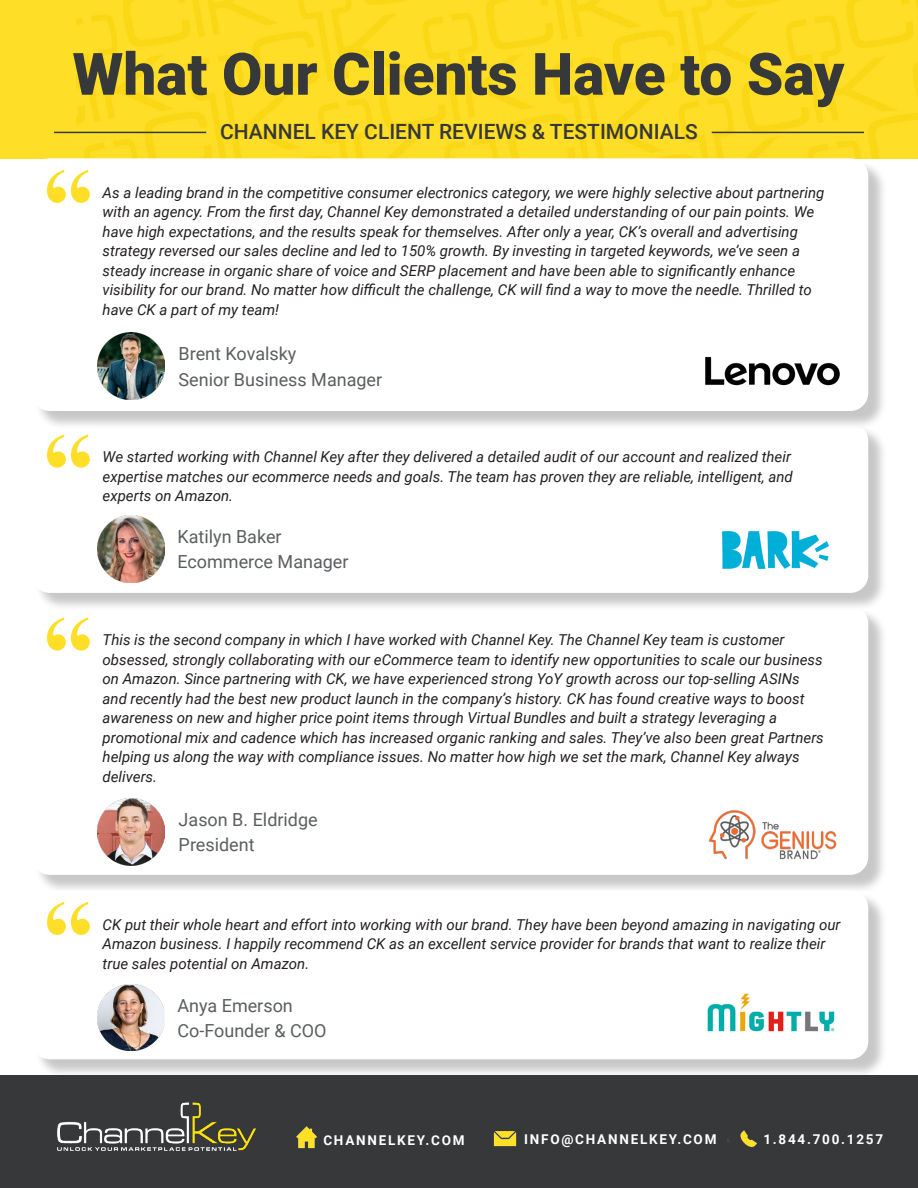
<style>
.page{position:relative;width:918px;height:1188px;background:#fff}
.page>*{position:absolute;margin:0;border:0;box-sizing:border-box;transform-origin:0 0}
.t1{font:700 102px "Times New Roman";color:#ffde28}
.t2{font:900 58.5px "Roboto";color:#363839}
.t3{font:500 21px "Roboto";color:#363839}
.t4{font:18px "Roboto";color:#5b5e5f}
.t5{font:italic 15px/19.5px "Roboto";color:#231f20}
.t6{font:700 13.5px "Roboto";letter-spacing:.13em;color:#fff}
</style>
<div class="page">
<svg style="left:0;top:0;width:918px;height:158px;background:#fcdc23"></svg>
<div style="left:0;top:1076px;width:918px;height:112px;background:#363839"></div>
<img style="left:57px;top:1102px;width:195px;height:49px">
<img style="left:252px;top:1126px;width:65px;height:23px">
<img style="left:493px;top:1131px;width:24px;height:16px">
<img style="left:727px;top:1130px;width:30px;height:18px">
<div style="left:34px;top:608px;width:853px;height:285px;background:#231f20;opacity:.25"></div>
<div style="left:32px;top:606px;width:836px;height:269px;background:#fff;border-radius:18px"></div>
<img style="left:709px;top:810px;width:128px;height:50px">
<img style="left:97px;top:798px;width:67px;height:68px">
<div style="left:34px;top:425px;width:853px;height:187px;background:#231f20;opacity:.25"></div>
<div style="left:32px;top:423px;width:836px;height:170px;background:#fff;border-radius:18px"></div>
<img style="left:97px;top:515px;width:67px;height:67px">
<img style="left:722px;top:532px;width:106px;height:36px">
<div style="left:34px;top:893px;width:853px;height:185px;background:#231f20;opacity:.25"></div>
<div style="left:32px;top:890px;width:836px;height:169px;background:#fff;border-radius:18px"></div>
<img style="left:97px;top:984px;width:67px;height:67px">
<img style="left:707px;top:993px;width:128px;height:39px">
<div style="left:34px;top:161px;width:853px;height:269px;background:#231f20;opacity:.25"></div>
<div style="left:32px;top:158px;width:836px;height:253px;background:#fff;border-radius:18px"></div>
<img style="left:705px;top:356px;width:135px;height:30px">
<img style="left:97px;top:333px;width:67px;height:67px">
<hr style="left:712px;top:132px;width:152px;height:1px;background:#363839">
<hr style="left:54px;top:132px;width:152px;height:1px;background:#363839">
<p class="t2" style="left:73px;top:33px;width:773px">What Our Clients Have to Say</p>
<p class="t1" style="left:43px;top:131px;width:52px">“</p>
<p class="t3" style="left:220px;top:117px;width:479px">CHANNEL KEY CLIENT REVIEWS &amp; TESTIMONIALS</p>
<p class="t5" style="left:103px;top:182px;width:723px">As a leading brand in the competitive consumer electronics category, we were highly selective about partnering with an agency. From the first day, Channel Key demonstrated a detailed understanding of our pain points. We have high expectations, and the results speak for themselves. After only a year, CK’s overall and advertising strategy reversed our sales decline and led to 150% growth. By investing in targeted keywords, we’ve seen a steady increase in organic share of voice and SERP placement and have been able to significantly enhance visibility for our brand. No matter how difficult the challenge, CK will find a way to move the needle. Thrilled to have CK a part of my team!</p>
<p class="t4" style="left:179px;top:341px;width:119px">Brent Kovalsky</p>
<p class="t4" style="left:179px;top:366px;width:205px">Senior Business Manager</p>
<p class="t1" style="left:43px;top:396px;width:52px">“</p>
<p class="t5" style="left:103px;top:447px;width:692px">We started working with Channel Key after they delivered a detailed audit of our account and realized their expertise matches our ecommerce needs and goals. The team has proven they are reliable, intelligent, and experts on Amazon.</p>
<p class="t4" style="left:177px;top:524px;width:106px">Katilyn Baker</p>
<p class="t4" style="left:177px;top:549px;width:173px">Ecommerce Manager</p>
<p class="t1" style="left:43px;top:579px;width:52px">“</p>
<p class="t5" style="left:103px;top:630px;width:723px">This is the second company in which I have worked with Channel Key. The Channel Key team is customer obsessed, strongly collaborating with our eCommerce team to identify new opportunities to scale our business on Amazon. Since partnering with CK, we have experienced strong YoY growth across our top-selling ASINs and recently had the best new product launch in the company’s history. CK has found creative ways to boost awareness on new and higher price point items through Virtual Bundles and built a strategy leveraging a promotional mix and cadence which has increased organic ranking and sales. They’ve also been great Partners helping us along the way with compliance issues. No matter how high we set the mark, Channel Key always delivers.</p>
<p class="t4" style="left:179px;top:807px;width:141px">Jason B. Eldridge</p>
<p class="t4" style="left:179px;top:832px;width:77px">President</p>
<p class="t1" style="left:43px;top:863px;width:52px">“</p>
<p class="t5" style="left:103px;top:914px;width:739px">CK put their whole heart and effort into working with our brand. They have been beyond amazing in navigating our<br>Amazon business. I happily recommend CK as an excellent service provider for brands that want to realize their true sales potential on Amazon.</p>
<p class="t4" style="left:177px;top:993px;width:117px">Anya Emerson</p>
<p class="t4" style="left:177px;top:1018px;width:151px">Co-Founder &amp; COO</p>
<p class="t6" style="left:323px;top:1130px;width:143px">CHANNELKEY.COM</p>
<p class="t6" style="left:524px;top:1130px;width:194px">INFO@CHANNELKEY.COM</p>
<p class="t6" style="left:763px;top:1130px;width:121px">1.844.700.1257</p>
</div>
